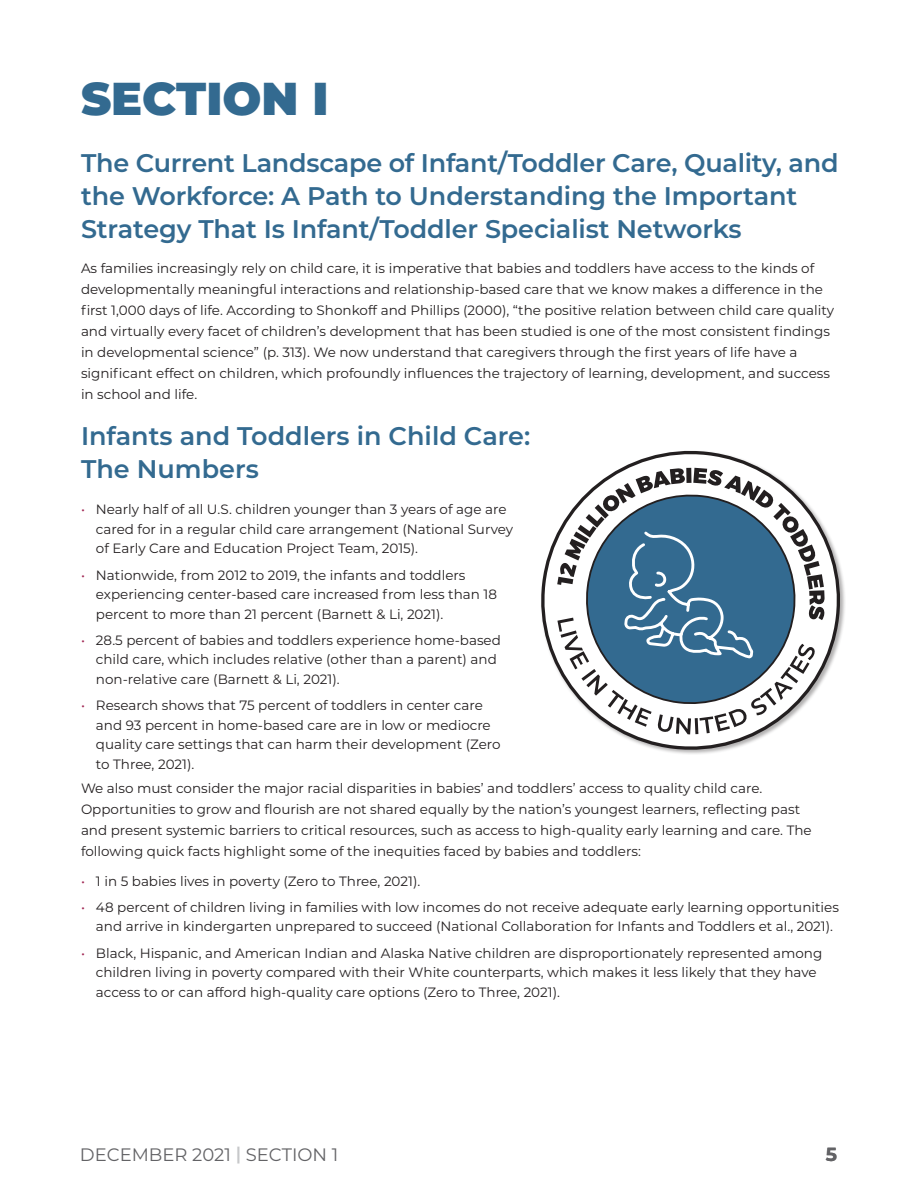
<style>
.page{position:relative;width:918px;height:1188px;background:#fff}
.page>*{position:absolute;margin:0;border:0;box-sizing:border-box;transform-origin:0 0}
.t1{font:900 46.05px "Montserrat";color:#336a90}
.t2{font:600 25.5px/33px "Montserrat";letter-spacing:-.005em;color:#336a90}
.t3{font:700 18.9px "Montserrat";color:#636366}
.t4{font:18px "Montserrat";color:#636366}
.t5{font:13.5px/19.5px "Montserrat";color:#231f20}
.s1{color:#a12854}
.s2{font-weight:600;color:#c7c8ca}
</style>
<div class="page">
<svg style="left:541px;top:450px;width:304px;height:304px"></svg>
<svg style="left:557px;top:466px;width:268px;height:268px"></svg>
<h2 class="t1" style="left:81px;top:64px;width:249px">SECTION I</h2>
<h3 class="t2" style="left:81px;top:145px;width:759px">The Current Landscape of Infant/Toddler Care, Quality, and the Workforce: A Path to Understanding the Important<br>Strategy That Is Infant/Toddler Specialist Networks</h3>
<p class="t5" style="left:81px;top:257px;width:755px;line-height:21px">As families increasingly rely on child care, it is imperative that babies and toddlers have access to the kinds of developmentally meaningful interactions and relationship-based care that we know makes a difference in the first 1,000 days of life. According to Shonkoff and Phillips (2000), “the positive relation between child care quality and virtually every facet of children’s development that has been studied is one of the most consistent findings in developmental science” (p. 313). We now understand that caregivers through the first years of life have a significant effect on children, which profoundly influences the trajectory of learning, development, and success in school and life.</p>
<h3 class="t2" style="left:81px;top:418px;width:451px">Infants and Toddlers in Child Care:<br>The Numbers</h3>
<p class="t5" style="left:96px;top:499px;width:419px;text-indent:-15px"><span class="s1">•</span> Nearly half of all U.S. children younger than 3 years of age are cared for in a regular child care arrangement (National Survey of Early Care and Education Project Team, 2015).</p>
<p class="t5" style="left:96px;top:565px;width:402px;text-indent:-15px"><span class="s1">•</span> Nationwide, from 2012 to 2019, the infants and toddlers experiencing center-based care increased from less than 18 percent to more than 21 percent (Barnett &amp; Li, 2021).</p>
<p class="t5" style="left:96px;top:630px;width:406px;text-indent:-15px"><span class="s1">•</span> 28.5 percent of babies and toddlers experience home-based child care, which includes relative (other than a parent) and non-relative care (Barnett &amp; Li, 2021).</p>
<p class="t5" style="left:96px;top:695px;width:406px;text-indent:-15px"><span class="s1">•</span> Research shows that 75 percent of toddlers in center care and 93 percent in home-based care are in low or mediocre quality care settings that can harm their development (Zero to Three, 2021).</p>
<p class="t5" style="left:81px;top:777px;width:732px;line-height:21px">We also must consider the major racial disparities in babies’ and toddlers’ access to quality child care.<br>Opportunities to grow and flourish are not shared equally by the nation’s youngest learners, reflecting past and present systemic barriers to critical resources, such as access to high-quality early learning and care. The following quick facts highlight some of the inequities faced by babies and toddlers:</p>
<p class="t5" style="left:81px;top:871px;width:341px"><span class="s1">•</span> 1 in 5 babies lives in poverty (Zero to Three, 2021).</p>
<p class="t5" style="left:96px;top:897px;width:745px;text-indent:-15px"><span class="s1">•</span> 48 percent of children living in families with low incomes do not receive adequate early learning opportunities and arrive in kindergarten unprepared to succeed (National Collaboration for Infants and Toddlers et al., 2021).</p>
<p class="t5" style="left:96px;top:943px;width:728px;text-indent:-15px"><span class="s1">•</span> Black, Hispanic, and American Indian and Alaska Native children are disproportionately represented among children living in poverty compared with their White counterparts, which makes it less likely that they have access to or can afford high-quality care options (Zero to Three, 2021).</p>
<h3 class="t4" style="left:80px;top:1143px;width:260px">DECEMBER 2021 <span class="s2">|</span> SECTION 1</h3>
<h3 class="t3" style="left:826px;top:1141px;width:13px">5</h3>
</div>
